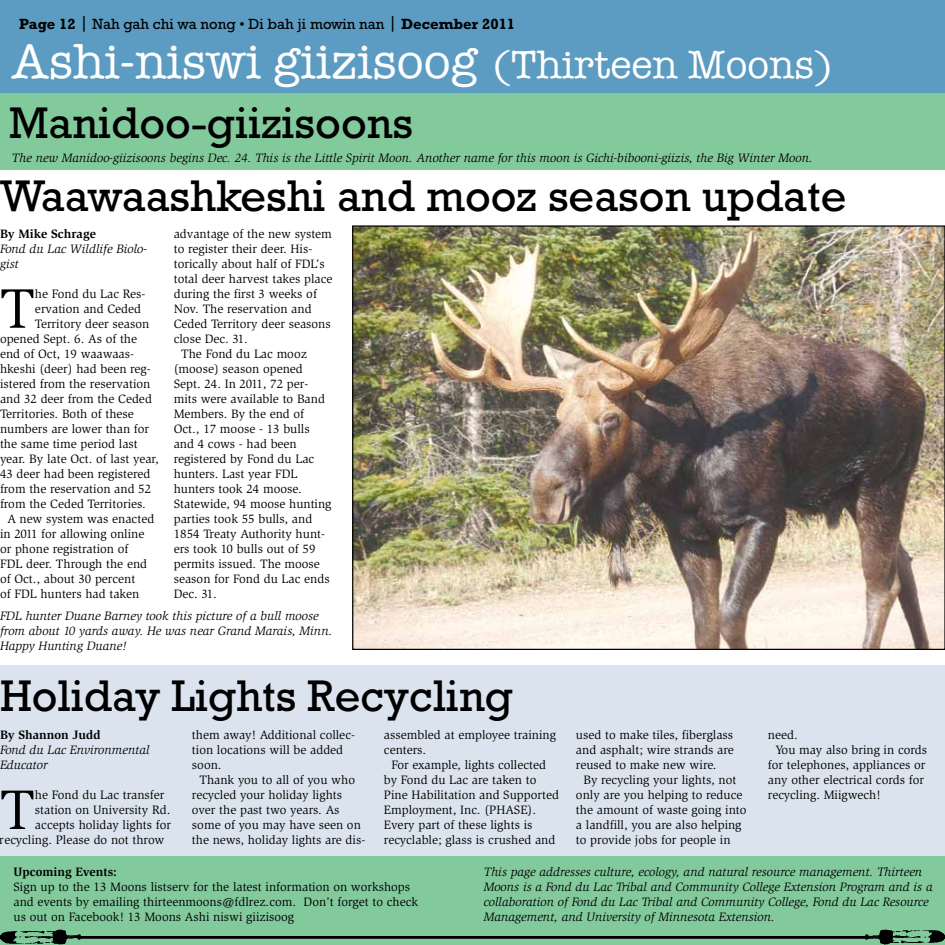
<style>
.page{position:relative;width:945px;height:945px;background:#fff}
.page>*{position:absolute;margin:0;border:0;box-sizing:border-box;transform-origin:0 0}
.t1{font:57.25px "Slimbach Std";color:#000}
.t2{font:49.38px "American Typewriter";color:#fff}
.t3{font:45px "Rockwell Std";color:#000}
.t4{font:15px "Rockwell Std";color:#000}
.t5{font:12.5px/15px "Slimbach Std";color:#000}
.t6{font:italic 12.5px/15px "Slimbach Std";color:#000}
.t7{font:700 12.5px "Slimbach Std";color:#000}
.s1{font-weight:700}
.s2{font-size:17.5px}
.s3{font-size:39.88px}
</style>
<div class="page">
<div style="left:0;top:666px;width:945px;height:205px;background:#dbe4ee"></div>
<div style="left:0;top:0;width:945px;height:93px;background:#5d9cc2"></div>
<div style="left:0;top:857px;width:945px;height:88px;background:#82ca9c"></div>
<div style="left:0;top:93px;width:945px;height:77px;background:#82ca9c"></div>
<img style="left:0;top:929px;width:81px;height:16px">
<img style="left:865px;top:929px;width:80px;height:16px">
<hr style="left:79px;top:936px;width:787px;height:3px;background:#000">
<img style="left:354px;top:227px;width:589px;height:421px">
<p class="t4" style="left:19px;top:15px;width:498px"><span class="s1">Page 12</span> <span class="s2">|</span> Nah gah chi wa nong • Di bah ji mowin nan <span class="s2">|</span> <span class="s1">December 2011</span></p>
<h2 class="t2" style="left:12px;top:24px;width:822px">Ashi-niswi giizisoog <span class="s3">(Thirteen Moons)</span></h2>
<h3 class="t3" style="left:9px;top:96px;width:406px">Manidoo-giizisoons</h3>
<p class="t6" style="left:12px;top:150px;width:802px">The new Manidoo-giizisoons begins Dec. 24. This is the Little Spirit Moon. Another name for this moon is Gichi-bibooni-giizis, the Big Winter Moon.</p>
<h3 class="t3" style="left:0;top:169px;width:848px">Waawaashkeshi and mooz season update</h3>
<p class="t7" style="left:0;top:226px;width:98px">By Mike Schrage</p>
<p class="t6" style="left:0;top:241px;width:148px">Fond du Lac Wildlife Biolo&shy;gist</p>
<h1 class="t1" style="left:0;top:276px;width:36px">T</h1>
<p class="t5" style="left:35px;top:286px;width:112px">he Fond du Lac Res-</p>
<p class="t5" style="left:35px;top:301px;width:108px">ervation and Ceded</p>
<p class="t5" style="left:35px;top:316px;width:116px">Territory deer season</p>
<p class="t5" style="left:0;top:331px;width:139px">opened Sept. 6. As of the</p>
<p class="t5" style="left:0;top:346px;width:136px">end of Oct, 19 waawaas-</p>
<p class="t5" style="left:0;top:361px;width:152px">hkeshi (deer) had been reg-</p>
<p class="t5" style="left:0;top:376px;width:152px">istered from the reservation</p>
<p class="t5" style="left:0;top:391px;width:153px">and 32 deer from the Ceded</p>
<p class="t5" style="left:0;top:406px;width:135px">Territories. Both of these</p>
<p class="t5" style="left:0;top:421px;width:151px">numbers are lower than for</p>
<p class="t5" style="left:0;top:436px;width:139px">the same time period last</p>
<p class="t5" style="left:0;top:451px;width:160px">year. By late Oct. of last year,</p>
<p class="t5" style="left:0;top:466px;width:152px">43 deer had been registered</p>
<p class="t5" style="left:0;top:481px;width:153px">from the reservation and 52</p>
<p class="t5" style="left:0;top:496px;width:147px">from the Ceded Territories.</p>
<p class="t5" style="left:7px;top:511px;width:148px">A new system was enacted</p>
<p class="t5" style="left:0;top:526px;width:146px">in 2011 for allowing online</p>
<p class="t5" style="left:0;top:541px;width:130px">or phone registration of</p>
<p class="t5" style="left:0;top:556px;width:149px">FDL deer. Through the end</p>
<p class="t5" style="left:0;top:571px;width:137px">of Oct., about 30 percent</p>
<p class="t5" style="left:0;top:586px;width:141px">of FDL hunters had taken</p>
<p class="t5" style="left:174px;top:226px;width:160px">advantage of the new system</p>
<p class="t5" style="left:174px;top:241px;width:140px">to register their deer. His-</p>
<p class="t5" style="left:174px;top:256px;width:152px">torically about half of FDL’s</p>
<p class="t5" style="left:174px;top:271px;width:160px">total deer harvest takes place</p>
<p class="t5" style="left:174px;top:286px;width:145px">during the first 3 weeks of</p>
<p class="t5" style="left:174px;top:301px;width:139px">Nov. The reservation and</p>
<p class="t5" style="left:174px;top:316px;width:159px">Ceded Territory deer seasons</p>
<p class="t5" style="left:174px;top:331px;width:76px">close Dec. 31.</p>
<p class="t5" style="left:181px;top:346px;width:127px">The Fond du Lac mooz</p>
<p class="t5" style="left:174px;top:361px;width:131px">(moose) season opened</p>
<p class="t5" style="left:174px;top:376px;width:136px">Sept. 24. In 2011, 72 per-</p>
<p class="t5" style="left:174px;top:391px;width:153px">mits were available to Band</p>
<p class="t5" style="left:174px;top:406px;width:132px">Members. By the end of</p>
<p class="t5" style="left:174px;top:421px;width:137px">Oct., 17 moose - 13 bulls</p>
<p class="t5" style="left:174px;top:436px;width:125px">and 4 cows - had been</p>
<p class="t5" style="left:174px;top:451px;width:142px">registered by Fond du Lac</p>
<p class="t5" style="left:174px;top:466px;width:125px">hunters. Last year FDL</p>
<p class="t5" style="left:174px;top:481px;width:129px">hunters took 24 moose.</p>
<p class="t5" style="left:174px;top:496px;width:159px">Statewide, 94 moose hunting</p>
<p class="t5" style="left:174px;top:511px;width:140px">parties took 55 bulls, and</p>
<p class="t5" style="left:174px;top:526px;width:153px">1854 Treaty Authority hunt-</p>
<p class="t5" style="left:174px;top:541px;width:143px">ers took 10 bulls out of 59</p>
<p class="t5" style="left:174px;top:556px;width:148px">permits issued. The moose</p>
<p class="t5" style="left:174px;top:571px;width:157px">season for Fond du Lac ends</p>
<p class="t5" style="left:174px;top:586px;width:45px">Dec. 31.</p>
<p class="t6" style="left:0;top:609px;width:334px">FDL hunter Duane Barney took this picture of a bull moose from about 10 yards away. He was near Grand Marais, Minn.<br>Happy Hunting Duane!</p>
<h3 class="t3" style="left:0;top:669px;width:514px">Holiday Lights Recycling</h3>
<p class="t7" style="left:0;top:727px;width:102px">By Shannon Judd</p>
<p class="t6" style="left:0;top:742px;width:151px">Fond du Lac Environmental<br>Educator</p>
<h1 class="t1" style="left:0;top:777px;width:36px">T</h1>
<p class="t5" style="left:35px;top:787px;width:131px">he Fond du Lac transfer</p>
<p class="t5" style="left:35px;top:802px;width:137px">station on University Rd.</p>
<p class="t5" style="left:35px;top:817px;width:138px">accepts holiday lights for</p>
<p class="t5" style="left:0;top:832px;width:166px">recycling. Please do not throw</p>
<p class="t5" style="left:192px;top:727px;width:165px">them away! Additional collec-</p>
<p class="t5" style="left:192px;top:742px;width:153px">tion locations will be added</p>
<p class="t5" style="left:192px;top:757px;width:31px">soon.</p>
<p class="t5" style="left:199px;top:772px;width:157px">Thank you to all of you who</p>
<p class="t5" style="left:192px;top:787px;width:152px">recycled your holiday lights</p>
<p class="t5" style="left:192px;top:802px;width:149px">over the past two years. As</p>
<p class="t5" style="left:192px;top:817px;width:170px">some of you may have seen on</p>
<p class="t5" style="left:192px;top:832px;width:175px">the news, holiday lights are dis-</p>
<p class="t5" style="left:384px;top:727px;width:174px">assembled at employee training</p>
<p class="t5" style="left:384px;top:742px;width:44px">centers.</p>
<p class="t5" style="left:391px;top:757px;width:156px">For example, lights collected</p>
<p class="t5" style="left:384px;top:772px;width:154px">by Fond du Lac are taken to</p>
<p class="t5" style="left:384px;top:787px;width:177px">Pine Habilitation and Supported</p>
<p class="t5" style="left:384px;top:802px;width:154px">Employment, Inc. (PHASE).</p>
<p class="t5" style="left:384px;top:817px;width:150px">Every part of these lights is</p>
<p class="t5" style="left:384px;top:832px;width:173px">recyclable; glass is crushed and</p>
<p class="t5" style="left:576px;top:727px;width:159px">used to make tiles, fiberglass</p>
<p class="t5" style="left:576px;top:742px;width:159px">and asphalt; wire strands are</p>
<p class="t5" style="left:576px;top:757px;width:142px">reused to make new wire.</p>
<p class="t5" style="left:583px;top:772px;width:154px">By recycling your lights, not</p>
<p class="t5" style="left:576px;top:787px;width:168px">only are you helping to reduce</p>
<p class="t5" style="left:576px;top:802px;width:172px">the amount of waste going into</p>
<p class="t5" style="left:576px;top:817px;width:167px">a landfill, you are also helping</p>
<p class="t5" style="left:576px;top:832px;width:156px">to provide jobs for people in</p>
<p class="t5" style="left:768px;top:727px;width:31px">need.</p>
<p class="t5" style="left:775px;top:742px;width:153px">You may also bring in cords</p>
<p class="t5" style="left:768px;top:757px;width:159px">for telephones, appliances or</p>
<p class="t5" style="left:768px;top:772px;width:158px">any other electrical cords for</p>
<p class="t5" style="left:768px;top:787px;width:114px">recycling. Miigwech!</p>
<p class="t7" style="left:14px;top:864px;width:105px">Upcoming Events:</p>
<p class="t5" style="left:14px;top:879px;width:406px">Sign up to the 13 Moons listserv for the latest information on workshops and events by emailing thirteenmoons@fdlrez.com. Don’t forget to check us out on Facebook! 13 Moons Ashi niswi giizisoog</p>
<p class="t6" style="left:484px;top:865px;width:451px">This page addresses culture, ecology, and natural resource management. Thirteen Moons is a Fond du Lac Tribal and Community College Extension Program and is a collaboration of Fond du Lac Tribal and Community College, Fond du Lac Resource Management, and University of Minnesota Extension.</p>
</div>
